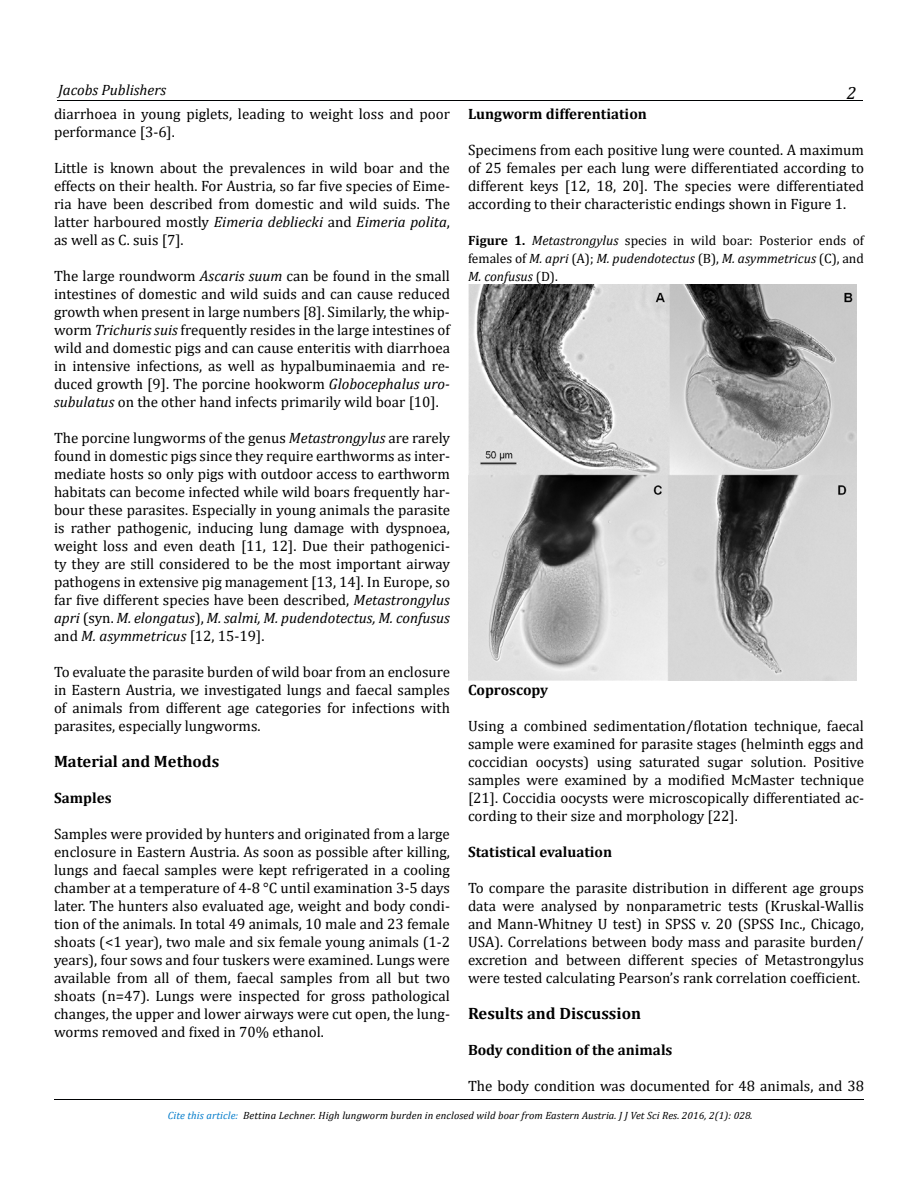
<style>
.page{position:relative;width:918px;height:1188px;background:#fff}
.page>*{position:absolute;margin:0;border:0;box-sizing:border-box;transform-origin:0 0}
.t1{font:italic 18px "Cambria";color:#000}
.t2{font:700 16.5px "Cambria";color:#000}
.t3{font:15px/18px "Cambria";color:#000;text-align:justify}
.t4{font:700 15px "Cambria";color:#000}
.t5{font:italic 15px "Cambria";color:#000}
.t6{font:13.5px/18px "Cambria";color:#000;text-align:justify}
.t7{font:italic 10.5px "Cambria";letter-spacing:.01em;color:#000}
.s1{font-style:italic}
.s2{font-weight:700}
.s3{color:#007bca}
</style>
<div class="page">
<hr style="left:57px;top:101px;width:805px;height:1px;background:#000103">
<hr style="left:54px;top:1099px;width:810px;height:1px;background:#000103">
<img style="left:468px;top:285px;width:388px;height:396px">
<p class="t5" style="left:58px;top:79px;width:109px">Jacobs Publishers</p>
<p class="t1" style="left:847px;top:80px;width:11px">2</p>
<p class="t3" style="left:54px;top:104px;width:397px">diarrhoea in young piglets, leading to weight loss and poor performance [3-6].</p>
<p class="t3" style="left:54px;top:158px;width:398px">Little is known about the prevalences in wild boar and the effects on their health. For Austria, so far five species of Eime&shy;ria have been described from domestic and wild suids. The latter harboured mostly <span class="s1">Eimeria debliecki</span> and <span class="s1">Eimeria polita</span>, as well as C. suis [7].</p>
<p class="t3" style="left:54px;top:266px;width:398px">The large roundworm <span class="s1">Ascaris suum</span> can be found in the small intestines of domestic and wild suids and can cause reduced growth when present in large numbers [8]. Similarly, the whip&shy;worm <span class="s1">Trichuris suis</span> frequently resides in the large intestines of wild and domestic pigs and can cause enteritis with diarrhoea in intensive infections, as well as hypalbuminaemia and re&shy;duced growth [9]. The porcine hookworm <span class="s1">Globocephalus uro&shy;subulatus</span> on the other hand infects primarily wild boar [10].</p>
<p class="t3" style="left:54px;top:428px;width:398px">The porcine lungworms of the genus <span class="s1">Metastrongylus</span> are rarely found in domestic pigs since they require earthworms as inter&shy;mediate hosts so only pigs with outdoor access to earthworm habitats can become infected while wild boars frequently har&shy;bour these parasites. Especially in young animals the parasite is rather pathogenic, inducing lung damage with dyspnoea, weight loss and even death [11, 12]. Due their pathogenici&shy;ty they are still considered to be the most important airway pathogens in extensive pig management [13, 14]. In Europe, so far five different species have been described, <span class="s1">Metastrongylus apri</span> (syn. <span class="s1">M. elongatus</span>), <span class="s1">M. salmi, M. pudendotectus, M. confusus </span>and <span class="s1">M. asymmetricus</span> [12, 15-19].</p>
<p class="t3" style="left:54px;top:662px;width:398px">To evaluate the parasite burden of wild boar from an enclosure in Eastern Austria, we investigated lungs and faecal samples of animals from different age categories for infections with parasites, especially lungworms.</p>
<p class="t2" style="left:54px;top:749px;width:167px">Material and Methods</p>
<p class="t4" style="left:54px;top:787px;width:59px">Samples</p>
<p class="t3" style="left:54px;top:824px;width:398px">Samples were provided by hunters and originated from a large enclosure in Eastern Austria. As soon as possible after killing, lungs and faecal samples were kept refrigerated in a cooling chamber at a temperature of 4-8 °C until examination 3-5 days later. The hunters also evaluated age, weight and body condi&shy;tion of the animals. In total 49 animals, 10 male and 23 female shoats (&lt;1 year), two male and six female young animals (1-2 years), four sows and four tuskers were examined. Lungs were available from all of them, faecal samples from all but two shoats (n=47). Lungs were inspected for gross pathological changes, the upper and lower airways were cut open, the lung&shy;worms removed and fixed in 70% ethanol.</p>
<p class="t4" style="left:468px;top:103px;width:180px">Lungworm differentiation</p>
<p class="t3" style="left:468px;top:140px;width:398px">Specimens from each positive lung were counted. A maximum of 25 females per each lung were differentiated according to different keys [12, 18, 20]. The species were differentiated according to their characteristic endings shown in Figure 1.</p>
<p class="t6" style="left:468px;top:231px;width:398px"><span class="s2">Figure 1.</span> <span class="s1">Metastrongylus</span> species in wild boar: Posterior ends of females of <span class="s1">M. apri</span> (A); <span class="s1">M. pudendotectus</span> (B), <span class="s1">M. asymmetricus</span> (C), and <span class="s1">M. confusus</span> (D).</p>
<p class="t4" style="left:468px;top:679px;width:82px">Coproscopy</p>
<p class="t3" style="left:468px;top:716px;width:398px">Using a combined sedimentation/flotation technique, faecal sample were examined for parasite stages (helminth eggs and coccidian oocysts) using saturated sugar solution. Positive samples were examined by a modified McMaster technique [21]. Coccidia oocysts were microscopically differentiated ac&shy;cording to their size and morphology [22].</p>
<p class="t4" style="left:468px;top:841px;width:146px">Statistical evaluation</p>
<p class="t3" style="left:468px;top:878px;width:398px">To compare the parasite distribution in different age groups data were analysed by nonparametric tests (Kruskal-Wallis and Mann-Whitney U test) in SPSS v. 20 (SPSS Inc., Chicago, USA). Correlations between body mass and parasite burden/ excretion and between different species of Metastrongylus were tested calculating Pearson’s rank correlation coefficient.</p>
<p class="t2" style="left:468px;top:1001px;width:175px">Results and Discussion</p>
<p class="t4" style="left:468px;top:1039px;width:206px">Body condition of the animals</p>
<p class="t3" style="left:468px;top:1076px;width:398px">The body condition was documented for 48 animals, and 38</p>
<p class="t7" style="left:168px;top:1108px;width:586px"><span class="s3">Cite this article:</span> Bettina Lechner. High lungworm burden in enclosed wild boar from Eastern Austria. J J Vet Sci Res. 2016, 2(1): 028.</p>
</div>
